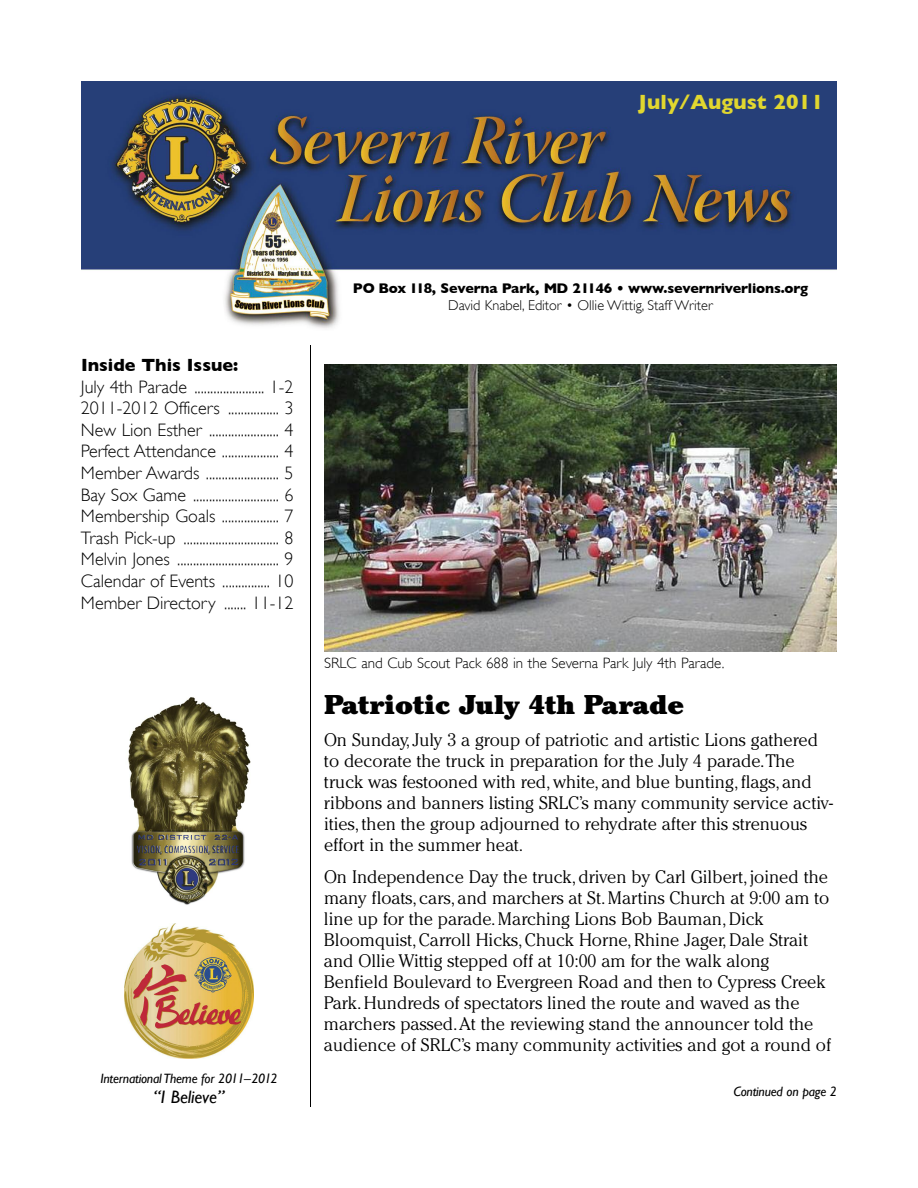
<style>
.page{position:relative;width:918px;height:1188px;background:#fff}
.page>*{position:absolute;margin:0;border:0;box-sizing:border-box;transform-origin:0 0}
.t1{font:900 27px "Cheltenham";color:#000}
.t2{font:700 21px "Gill Sans";color:#e1d72f}
.t3{font:300 18px/21px "Cheltenham";color:#000}
.t4{font:300 18px/21.6px "Gill Sans";color:#000;text-align:justify}
.t5{font:700 18px "Gill Sans";color:#000}
.t6{font:italic 18px "Gill Sans";color:#000}
.t7{font:300 15px "Gill Sans";color:#000}
.t8{font:700 14.25px "Gill Sans";letter-spacing:-.01em;color:#000}
.t9{font:300 14.25px "Gill Sans";color:#000}
.t10{font:italic 13.5px "Gill Sans";letter-spacing:-.015em;color:#000}
</style>
<div class="page">
<img style="left:81px;top:81px;width:755px;height:248px">
<img style="left:124px;top:924px;width:130px;height:135px">
<hr style="left:310px;top:345px;width:1px;height:762px;background:#000">
<img style="left:128px;top:697px;width:123px;height:208px">
<img style="left:324px;top:364px;width:513px;height:288px">
<p class="t2" style="left:638px;top:90px;width:187px">July/August 2011</p>
<p class="t5" style="left:81px;top:354px;width:159px">Inside This Issue:</p>
<p class="t4" style="left:81px;top:376px;width:214px">July 4th Parade ...................... 1-2<br>2011-2012 Officers ................ 3<br>New Lion Esther ...................... 4<br>Perfect Attendance .................. 4<br>Member Awards ....................... 5<br>Bay Sox Game ........................... 6<br>Membership Goals .................. 7<br>Trash Pick-up .............................. 8<br>Melvin Jones ................................ 9<br>Calendar of Events ............... 10<br>Member Directory ....... 11-12</p>
<p class="t10" style="left:100px;top:1071px;width:179px">InternationalTheme for 2011–2012</p>
<p class="t6" style="left:153px;top:1086px;width:73px">“I Believe”</p>
<p class="t8" style="left:353px;top:280px;width:457px">PO Box 118, Severna Park, MD 21146 • www.severnriverlions.org</p>
<p class="t9" style="left:448px;top:297px;width:266px">David Knabel, Editor • Ollie Wittig, Staff Writer</p>
<p class="t7" style="left:324px;top:654px;width:402px">SRLC and Cub Scout Pack 688 in the Severna Park July 4th Parade.</p>
<h1 class="t1" style="left:324px;top:694px;width:362px">Patriotic July 4th Parade</h1>
<p class="t3" style="left:324px;top:731px;width:510px">On Sunday,July 3 a group of patriotic and artistic Lions gathered to decorate the truck in preparation for the July 4 parade.The truck was festooned with red,white, and blue bunting,flags, and ribbons and banners listing SRLC’s many community service activ&shy;ities,then the group adjourned to rehydrate after this strenuous effort in the summer heat.</p>
<p class="t3" style="left:324px;top:868px;width:509px">On Independence Day the truck,driven by Carl Gilbert, joined the many floats, cars, and marchers at St.Martins Church at 9:00 am to line up for the parade.Marching Lions Bob Bauman,Dick Bloomquist,Carroll Hicks,Chuck Horne,Rhine Jager,Dale Strait and Ollie Wittig stepped off at 10:00 am for the walk along Benfield Boulevard to Evergreen Road and then to Cypress Creek Park.Hundreds of spectators lined the route and waved as the marchers passed.At the reviewing stand the announcer told the audience of SRLC’s many community activities and got a round of</p>
<p class="t10" style="left:734px;top:1084px;width:105px">Continued on page 2</p>
</div>
